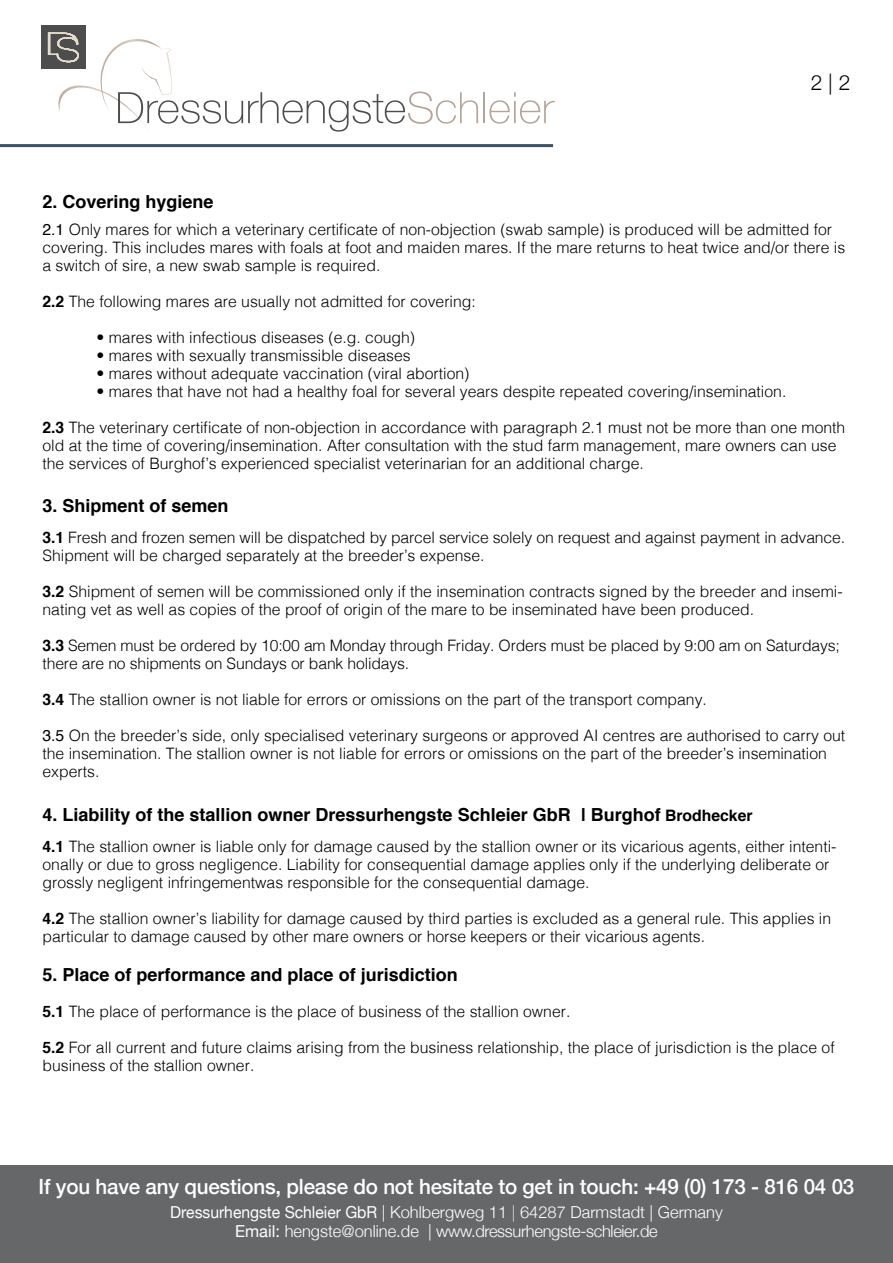
<style>
.page{position:relative;width:893px;height:1263px;background:#fff}
.page>*{position:absolute;margin:0;border:0;box-sizing:border-box;transform-origin:0 0}
.t1{font:500 21px "Helvetica Neue";letter-spacing:-.01em;color:#fff}
.t2{font:300 21px "Helvetica Neue";color:#000}
.t3{font:700 18px "Helvetica";color:#000}
.t4{font:300 16.5px/19.8px "Helvetica Neue";color:#fff;text-align:center}
.t5{font:300 15.75px/18px "Helvetica";color:#000}
.s1{font-weight:400}
.s2{font-weight:700}
.s3{font-size:15.75px}
.s4{font-weight:100}
</style>
<div class="page">
<hr style="left:483px;top:92px;width:2px;height:31px;background:#b5a397">
<svg style="left:489px;top:92px;width:66px;height:32px"></svg>
<div style="left:41px;top:26px;width:45px;height:43px;background:#4d4d4d"></div>
<svg style="left:48px;top:32px;width:430px;height:100px"></svg>
<hr style="left:77px;top:37px;width:2px;height:25px;background:#e5dccf">
<hr style="left:0;top:144px;width:553px;height:3px;background:#3c5161">
<div style="left:0;top:1165px;width:893px;height:98px;background:#666769"></div>
<h1 class="t2" style="left:811px;top:66px;width:41px">2 | 2</h1>
<p class="t3" style="left:43px;top:191px;width:173px">2. Covering hygiene</p>
<p class="t5" style="left:43px;top:219px;width:804px"><span class="s1">2.1</span> Only mares for which a veterinary certificate of non-objection (swab sample) is produced will be admitted for covering. This includes mares with foals at foot and maiden mares. If the mare returns to heat twice and/or there is a switch of sire, a new swab sample is required.</p>
<p class="t5" style="left:43px;top:291px;width:435px"><span class="s2">2.2</span> The following mares are usually not admitted for covering:</p>
<p class="t5" style="left:97px;top:327px;width:320px">• mares with infectious diseases (e.g. cough)</p>
<p class="t5" style="left:97px;top:345px;width:316px">• mares with sexually transmissible diseases</p>
<p class="t5" style="left:97px;top:363px;width:374px">• mares without adequate vaccination (viral abortion)</p>
<p class="t5" style="left:97px;top:381px;width:691px">• mares that have not had a healthy foal for several years despite repeated covering/insemination.</p>
<p class="t5" style="left:43px;top:417px;width:804px"><span class="s2">2.3</span> The veterinary certificate of non-objection in accordance with paragraph 2.1 must not be more than one month old at the time of covering/insemination. After consultation with the stud farm management, mare owners can use the services of Burghof’s experienced specialist veterinarian for an additional charge.</p>
<p class="t3" style="left:43px;top:495px;width:188px">3. Shipment of semen</p>
<p class="t5" style="left:43px;top:527px;width:804px"><span class="s2">3.1</span> Fresh and frozen semen will be dispatched by parcel service solely on request and against payment in advance.<br>Shipment will be charged separately at the breeder’s expense.</p>
<p class="t5" style="left:43px;top:581px;width:802px"><span class="s2">3.2</span> Shipment of semen will be commissioned only if the insemination contracts signed by the breeder and insemi&shy;nating vet as well as copies of the proof of origin of the mare to be inseminated have been produced.</p>
<p class="t5" style="left:43px;top:635px;width:799px"><span class="s2">3.3</span> Semen must be ordered by 10:00 am Monday through Friday. Orders must be placed by 9:00 am on Saturdays; there are no shipments on Sundays or bank holidays.</p>
<p class="t5" style="left:43px;top:689px;width:666px"><span class="s2">3.4</span> The stallion owner is not liable for errors or omissions on the part of the transport company.</p>
<p class="t5" style="left:43px;top:725px;width:804px"><span class="s1">3.5</span> On the breeder’s side, only specialised veterinary surgeons or approved AI centres are authorised to carry out the insemination. The stallion owner is not liable for errors or omissions on the part of the breeder’s insemination experts.</p>
<p class="t3" style="left:43px;top:803px;width:712px">4. Liability of the stallion owner Dressurhengste Schleier GbR | Burghof <span class="s3">Brodhecker</span></p>
<p class="t5" style="left:43px;top:836px;width:795px"><span class="s2">4.1</span> The stallion owner is liable only for damage caused by the stallion owner or its vicarious agents, either intenti&shy;onally or due to gross negligence. Liability for consequential damage applies only if the underlying deliberate or grossly negligent infringementwas responsible for the consequential damage.</p>
<p class="t5" style="left:43px;top:908px;width:790px"><span class="s2">4.2</span> The stallion owner’s liability for damage caused by third parties is excluded as a general rule. This applies in particular to damage caused by other mare owners or horse keepers or their vicarious agents.</p>
<p class="t3" style="left:43px;top:963px;width:417px">5. Place of performance and place of jurisdiction</p>
<p class="t5" style="left:43px;top:1001px;width:529px"><span class="s2">5.1</span> The place of performance is the place of business of the stallion owner.</p>
<p class="t5" style="left:43px;top:1037px;width:794px"><span class="s2">5.2</span> For all current and future claims arising from the business relationship, the place of jurisdiction is the place of business of the stallion owner.</p>
<h1 class="t1" style="left:39px;top:1169px;width:817px">If you have any questions, please do not hesitate to get in touch: +49 (0) 173 - 816 04 03</h1>
<p class="t4" style="left:170px;top:1201px;width:554px"><span class="s1">Dressurhengste Schleier GbR</span> | Kohlbergweg 11 <span class="s4">|</span> 64287 Darmstadt | Germany<br><span class="s1">Email:</span> hengste@online.de | www.dressurhengste-schleier.de</p>
</div>
